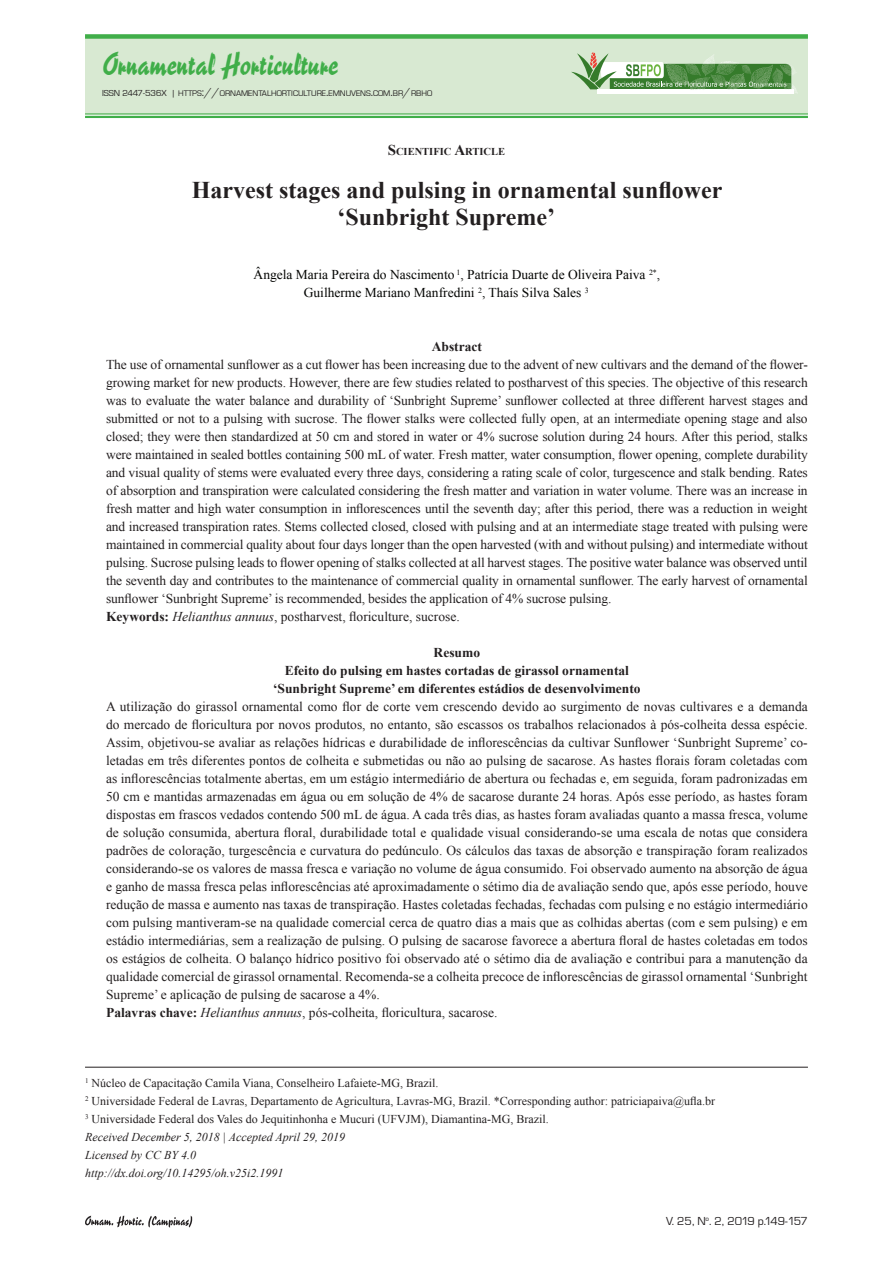
<style>
.page{position:relative;width:893px;height:1263px;background:#fff}
.page>*{position:absolute;margin:0;border:0;box-sizing:border-box;transform-origin:0 0}
.t1{font:29.25px "Reporter Two";color:#40ae49}
.t2{font:700 24px/27px "Times New Roman";color:#231f20}
.t3{font:13.5px/18px "Times New Roman";color:#231f20}
.t4{font:700 13.5px/18px "Times New Roman";color:#231f20;text-align:center}
.t5{font:13.5px/18px "Times New Roman";color:#040503}
.t6{font:12px/18px "Times New Roman";color:#231f20}
.t7{font:12px "Eurostar";letter-spacing:-.05em;color:#231f20}
.t8{font:700 10.5px "Times New Roman";color:#231f20}
.t9{font:8.4px "Eurostar";color:#231f20}
.s1{font-size:9px}
.s2{font-size:12px}
.s3{font-size:15px}
.s4{font-weight:700}
.s5{font-style:italic}
</style>
<div class="page">
<svg style="left:85px;top:1215px;width:107px;height:13px"></svg>
<hr style="left:85px;top:1067px;width:723px;height:1px;background:#231f20">
<div style="left:85px;top:36px;width:723px;height:78px;background:#d8e9d2"></div>
<div style="left:85px;top:34px;width:723px;height:5px;background:#40ae49"></div>
<hr style="left:85px;top:114px;width:723px;height:1px;background:#40ae49">
<hr style="left:85px;top:116px;width:723px;height:2px;background:#40ae49">
<div style="left:598px;top:89px;width:196px;height:5px;background:#fff"></div>
<svg style="left:571px;top:52px;width:226px;height:39px"></svg>
<img style="left:669px;top:68px;width:14px;height:5px">
<img style="left:755px;top:68px;width:23px;height:4px">
<h1 class="t1" style="left:102px;top:45px;width:238px">Ornamental Horticulture</h1>
<p class="t9" style="left:102px;top:88px;width:332px"><span class="s1">ISSN 2447-536X |</span> HTTPS<span class="s2">://</span>ORNAMENTALHORTICULTURE<span class="s2">.</span>EMNUVENS<span class="s2">.</span>COM<span class="s2">.</span>BR<span class="s2">/</span>RBHO</p>
<p class="t8" style="left:388px;top:144px;width:119px"><span class="s3">S</span>CIENTIFIC <span class="s3">A</span>RTICLE</p>
<h2 class="t2" style="left:337px;top:176px;width:386px;text-indent:-146px">Harvest stages and pulsing in ornamental sunflower ‘Sunbright Supreme’</h2>
<p class="t5" style="left:304px;top:266px;width:358px;text-indent:-50px">Ângela Maria Pereira do Nascimento <sup>1</sup>, Patrícia Duarte de Oliveira Paiva <sup>2*</sup>,<br>Guilherme Mariano Manfredini <sup>2</sup>, Thaís Silva Sales <sup>3</sup></p>
<p class="t4" style="left:432px;top:337px;width:52px">Abstract</p>
<p class="t3" style="left:106px;top:356px;width:703px">The use of ornamental sunflower as a cut flower has been increasing due to the advent of new cultivars and the demand of the flower&shy;growing market for new products. However, there are few studies related to postharvest of this species. The objective of this research was to evaluate the water balance and durability of ‘Sunbright Supreme’ sunflower collected at three different harvest stages and submitted or not to a pulsing with sucrose. The flower stalks were collected fully open, at an intermediate opening stage and also closed; they were then standardized at 50 cm and stored in water or 4% sucrose solution during 24 hours. After this period, stalks were maintained in sealed bottles containing 500 mL of water. Fresh matter, water consumption, flower opening, complete durability and visual quality of stems were evaluated every three days, considering a rating scale of color, turgescence and stalk bending. Rates of absorption and transpiration were calculated considering the fresh matter and variation in water volume. There was an increase in fresh matter and high water consumption in inflorescences until the seventh day; after this period, there was a reduction in weight and increased transpiration rates. Stems collected closed, closed with pulsing and at an intermediate stage treated with pulsing were maintained in commercial quality about four days longer than the open harvested (with and without pulsing) and intermediate without pulsing. Sucrose pulsing leads to flower opening of stalks collected at all harvest stages. The positive water balance was observed until the seventh day and contributes to the maintenance of commercial quality in ornamental sunflower. The early harvest of ornamental sunflower ‘Sunbright Supreme’ is recommended, besides the application of 4% sucrose pulsing.<br><span class="s4">Keywords:</span> <span class="s5">Helianthus annuus</span>, postharvest, floriculture, sucrose.</p>
<p class="t4" style="left:273px;top:643px;width:369px">Resumo<br>Efeito do pulsing em hastes cortadas de girassol ornamental ‘Sunbright Supreme’ em diferentes estádios de desenvolvimento</p>
<p class="t3" style="left:106px;top:697px;width:703px">A utilização do girassol ornamental como flor de corte vem crescendo devido ao surgimento de novas cultivares e a demanda do mercado de floricultura por novos produtos, no entanto, são escassos os trabalhos relacionados à pós-colheita dessa espécie.<br>Assim, objetivou-se avaliar as relações hídricas e durabilidade de inflorescências da cultivar Sunflower ‘Sunbright Supreme’ co&shy;letadas em três diferentes pontos de colheita e submetidas ou não ao pulsing de sacarose. As hastes florais foram coletadas com as inflorescências totalmente abertas, em um estágio intermediário de abertura ou fechadas e, em seguida, foram padronizadas em 50 cm e mantidas armazenadas em água ou em solução de 4% de sacarose durante 24 horas. Após esse período, as hastes foram dispostas em frascos vedados contendo 500 mL de água. A cada três dias, as hastes foram avaliadas quanto a massa fresca, volume de solução consumida, abertura floral, durabilidade total e qualidade visual considerando-se uma escala de notas que considera padrões de coloração, turgescência e curvatura do pedúnculo. Os cálculos das taxas de absorção e transpiração foram realizados considerando-se os valores de massa fresca e variação no volume de água consumido. Foi observado aumento na absorção de água e ganho de massa fresca pelas inflorescências até aproximadamente o sétimo dia de avaliação sendo que, após esse período, houve redução de massa e aumento nas taxas de transpiração. Hastes coletadas fechadas, fechadas com pulsing e no estágio intermediário com pulsing mantiveram-se na qualidade comercial cerca de quatro dias a mais que as colhidas abertas (com e sem pulsing) e em estádio intermediárias, sem a realização de pulsing. O pulsing de sacarose favorece a abertura floral de hastes coletadas em todos os estágios de colheita. O balanço hídrico positivo foi observado até o sétimo dia de avaliação e contribui para a manutenção da qualidade comercial de girassol ornamental. Recomenda-se a colheita precoce de inflorescências de girassol ornamental ‘Sunbright Supreme’ e aplicação de pulsing de sacarose a 4%.<br><span class="s4">Palavras chave:</span> <span class="s5">Helianthus annuus</span>, pós-colheita, floricultura, sacarose.</p>
<p class="t6" style="left:85px;top:1074px;width:632px"><sup>1</sup> Núcleo de Capacitação Camila Viana, Conselheiro Lafaiete-MG, Brazil.<br><sup>2</sup> Universidade Federal de Lavras, Departamento de Agricultura, Lavras-MG, Brazil. *Corresponding author: patriciapaiva@ufla.br <sup>3</sup> Universidade Federal dos Vales do Jequitinhonha e Mucuri (UFVJM), Diamantina-MG, Brazil.<br><span class="s5">Received December 5, 2018 | Accepted April 29, 2019<br>Licensed by CC BY 4.0<br>http://dx.doi.org/10.14295/oh.v25i2.1991</span></p>
<p class="t7" style="left:666px;top:1214px;width:143px">V. 25, N<sup>o</sup>. 2, 2019 p.149-157</p>
</div>
